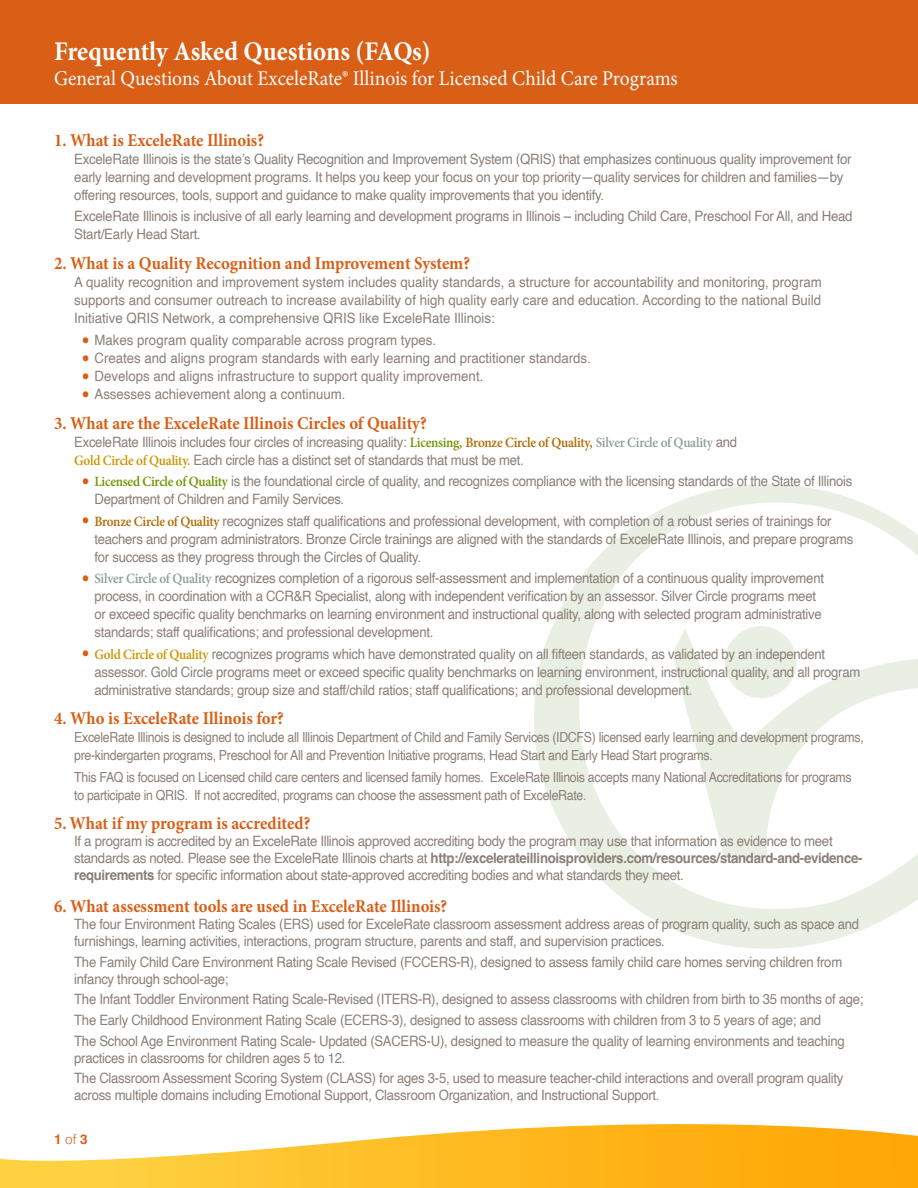
<style>
.page{position:relative;width:918px;height:1188px;background:#fff}
.page>*{position:absolute;margin:0;border:0;box-sizing:border-box;transform-origin:0 0}
.t1{font:700 27px "Minion Pro";letter-spacing:-.005em;color:#fff;scale:.93 1}
.t2{font:21px "Minion Pro";color:#fff;scale:.93 1}
.t3{font:700 18px "Minion Pro";color:#d95e16;scale:.93 1}
.t4{font:14.25px/18px "Helvetica";letter-spacing:-.02em;color:#8b8078;scale:.92 1}
.t5{font:14.25px/18px "Helvetica";letter-spacing:-.02em;color:#8b8078;scale:.93 1}
.t6{font:14.25px "Helvetica";color:#8b8078;scale:.93 1}
.t7{font:13.8px/18px "Helvetica";letter-spacing:-.025em;color:#8b8078;scale:.89 1}
.t8{font:700 13.5px "Helvetica";color:#d95e16}
.s1{font-size:27px;color:#d95e16}
.s2{font-family:"Minion Pro";font-weight:600;color:#719500}
.s3{font-family:"Minion Pro";font-weight:600;color:#af6d04}
.s4{font-family:"Minion Pro";font-weight:600;color:#919d9d}
.s5{font-family:"Minion Pro";font-weight:600;color:#c99700}
.s6{font-weight:700}
.s7{font-weight:300}
</style>
<div class="page">
<svg style="left:534px;top:484px;width:384px;height:465px"></svg>
<svg style="left:0;top:1124px;width:918px;height:64px"></svg>
<div style="left:0;top:0;width:918px;height:104px;background:#d95e16"></div>
<h1 class="t1" style="left:54px;top:32px;width:407px">Frequently Asked Questions (FAQs)</h1>
<h2 class="t2" style="left:54px;top:65px;width:672px">General Questions About ExceleRate® Illinois for Licensed Child Care Programs</h2>
<p class="t3" style="left:54px;top:127px;width:227px">1. What is ExceleRate Illinois?</p>
<p class="t5" style="left:74px;top:150px;width:837px">ExceleRate Illinois is the state’s Quality Recognition and Improvement System (QRIS) that emphasizes continuous quality improvement for early learning and development programs. It helps you keep your focus on your top priority—quality services for children and families—by offering resources, tools, support and guidance to make quality improvements that you identify.</p>
<p class="t5" style="left:74px;top:208px;width:839px">ExceleRate Illinois is inclusive of all early learning and development programs in Illinois – including Child Care, Preschool For All, and Head<br>Start/Early Head Start.</p>
<p class="t3" style="left:54px;top:250px;width:449px">2. What is a Quality Recognition and Improvement System?</p>
<p class="t5" style="left:74px;top:273px;width:805px;text-align:justify">A quality recognition and improvement system includes quality standards, a structure for accountability and monitoring, program supports and consumer outreach to increase availability of high quality early care and education. According to the national Build Initiative QRIS Network, a comprehensive QRIS like ExceleRate Illinois:</p>
<p class="t6" style="left:81px;top:329px;width:383px"><span class="s1">•</span> Makes program quality comparable across program types.</p>
<p class="t6" style="left:81px;top:347px;width:550px"><span class="s1">•</span> Creates and aligns program standards with early learning and practitioner standards.</p>
<p class="t6" style="left:81px;top:365px;width:434px"><span class="s1">•</span> Develops and aligns infrastructure to support quality improvement.</p>
<p class="t6" style="left:81px;top:383px;width:286px"><span class="s1">•</span> Assesses achievement along a continuum.</p>
<p class="t3" style="left:54px;top:410px;width:402px">3. What are the ExceleRate Illinois Circles of Quality?</p>
<p class="t4" style="left:74px;top:433px;width:722px">ExceleRate Illinois includes four circles of increasing quality: <span class="s2">Licensing,</span> <span class="s3">Bronze Circle of Quality,</span> <span class="s4">Silver Circle of Quality</span> and<br><span class="s5">Gold Circle of Quality.</span> Each circle has a distinct set of standards that must be met.</p>
<p class="t4" style="left:94px;top:473px;width:825px;text-indent:-14px"><span class="s1">•</span> <span class="s2">Licensed Circle of Quality</span> is the foundational circle of quality, and recognizes compliance with the licensing standards of the State of Illinois<br>Department of Children and Family Services.</p>
<p class="t4" style="left:94px;top:512px;width:826px;text-indent:-14px"><span class="s1">•</span> <span class="s3">Bronze Circle of Quality</span> recognizes staff qualifications and professional development, with completion of a robust series of trainings for teachers and program administrators. Bronze Circle trainings are aligned with the standards of ExceleRate Illinois, and prepare programs for success as they progress through the Circles of Quality.</p>
<p class="t4" style="left:94px;top:570px;width:794px;text-indent:-14px"><span class="s1">•</span> <span class="s4">Silver Circle of Quality</span> recognizes completion of a rigorous self-assessment and implementation of a continuous quality improvement process, in coordination with a CCR&amp;R Specialist, along with independent verification by an assessor. Silver Circle programs meet or exceed specific quality benchmarks on learning environment and instructional quality, along with selected program administrative standards; staff qualifications; and professional development.</p>
<p class="t4" style="left:94px;top:645px;width:834px;text-indent:-14px"><span class="s1">•</span> <span class="s5">Gold Circle of Quality</span> recognizes programs which have demonstrated quality on all fifteen standards, as validated by an independent assessor. Gold Circle programs meet or exceed specific quality benchmarks on learning environment, instructional quality, and all program administrative standards; group size and staff/child ratios; staff qualifications; and professional development.</p>
<p class="t3" style="left:54px;top:706px;width:249px">4. Who is ExceleRate Illinois for?</p>
<p class="t7" style="left:74px;top:729px;width:889px">ExceleRate Illinois is designed to include all Illinois Department of Child and Family Services (IDCFS) licensed early learning and development programs, pre-kindergarten programs, Preschool for All and Prevention Initiative programs, Head Start and Early Head Start programs.</p>
<p class="t7" style="left:74px;top:768px;width:875px">This FAQ is focused on Licensed child care centers and licensed family homes. ExceleRate Illinois accepts many National Accreditations for programs to participate in QRIS. If not accredited, programs can choose the assessment path of ExceleRate.</p>
<p class="t3" style="left:54px;top:811px;width:277px">5. What if my program is accredited?</p>
<p class="t5" style="left:74px;top:833px;width:849px;line-height:17.1px">If a program is accredited by an ExceleRate Illinois approved accrediting body the program may use that information as evidence to meet standards as noted. Please see the ExceleRate Illinois charts at <span class="s6">http://excelerateillinoisproviders.com/resources/standard-and-evidence&shy;requirements</span> for specific information about state-approved accrediting bodies and what standards they meet.</p>
<p class="t3" style="left:54px;top:893px;width:424px">6. What assessment tools are used in ExceleRate Illinois?</p>
<p class="t4" style="left:74px;top:916px;width:855px;line-height:17.1px">The four Environment Rating Scales (ERS) used for ExceleRate classroom assessment address areas of program quality, such as space and furnishings, learning activities, interactions, program structure, parents and staff, and supervision practices.</p>
<p class="t4" style="left:74px;top:954px;width:836px;line-height:17.1px">The Family Child Care Environment Rating Scale Revised (FCCERS-R), designed to assess family child care homes serving children from infancy through school-age;</p>
<p class="t4" style="left:74px;top:990px;width:859px;line-height:20.5px">The Infant Toddler Environment Rating Scale-Revised (ITERS-R), designed to assess classrooms with children from birth to 35 months of age;<br>The Early Childhood Environment Rating Scale (ECERS-3), designed to assess classrooms with children from 3 to 5 years of age; and<br>The School Age Environment Rating Scale- Updated (SACERS-U), designed to measure the quality of learning environments and teaching</p>
<p class="t4" style="left:74px;top:1048px;width:838px;line-height:20.5px">practices in classrooms for children ages 5 to 12.<br>The Classroom Assessment Scoring System (CLASS) for ages 3-5, used to measure teacher-child interactions and overall program quality</p>
<p class="t4" style="left:74px;top:1087px;width:638px">across multiple domains including Emotional Support, Classroom Organization, and Instructional Support.</p>
<p class="t8" style="left:54px;top:1131px;width:35px">1<span class="s7">of</span>3</p>
</div>
